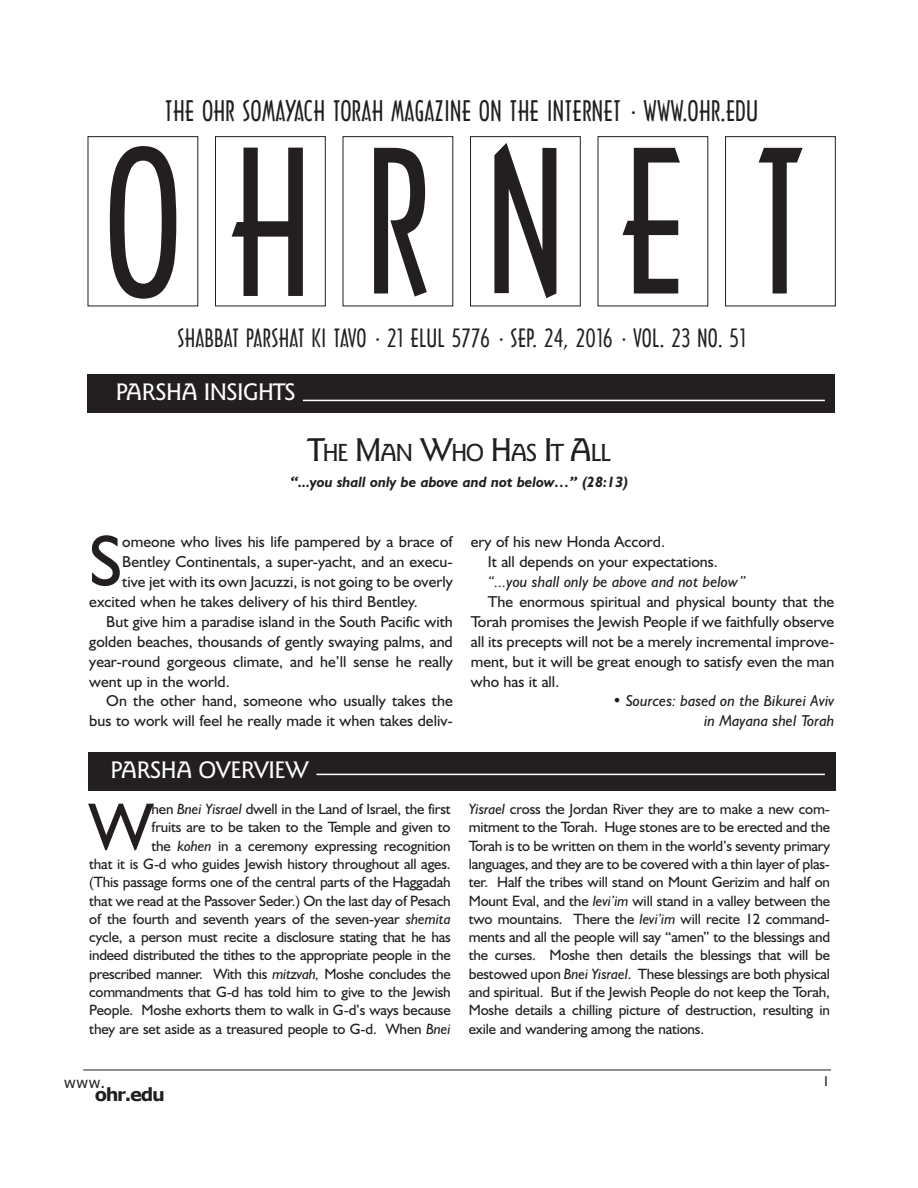
<style>
.page{position:relative;width:918px;height:1188px;background:#fff}
.page>*{position:absolute;margin:0;border:0;box-sizing:border-box;transform-origin:0 0}
.t1{font:189px "Architecture Plain";color:#231f20}
.t2{font:71.7px "Humanist 521 BT";color:#231f20}
.t3{font:67.65px "Humanist 521 BT";color:#231f20}
.t4{font:27px "Architecture Plain";letter-spacing:.015em;color:#231f20}
.t5{font:500 24.75px "Goudy Sans IT Cby BT";letter-spacing:-.07em;color:#231f20}
.t6{font:24px "Architecture Plain";letter-spacing:.015em;color:#231f20}
.t7{font:500 24px "Goudy Sans IT Cby BT";letter-spacing:-.025em;color:#fff}
.t8{font:700 18px "Verdana";letter-spacing:-.07em;color:#231f20}
.t9{font:15.9px/20px "Humanist 521 BT";color:#231f20}
.t10{font:italic 15.9px/20px "Humanist 521 BT";color:#231f20;text-align:right}
.t11{font:15px/18.3px "Humanist 521 BT";letter-spacing:-.01em;color:#231f20;text-align:right}
.t12{font:italic 700 15px "Humanist 521 BT";color:#231f20}
.t13{font:15px "Verdana";color:#231f20}
.t14{font:14.25px "Humanist 521 BT";color:#231f20}
.s1{font-size:192px}
.s2{font-size:33px}
.s3{font-style:normal}
.s4{font-style:italic}
</style>
<div class="page">
<div style="left:215px;top:136px;width:111px;height:170px;border:1px solid #231f20"></div>
<div style="left:470px;top:136px;width:111px;height:170px;border:1px solid #231f20"></div>
<div style="left:725px;top:136px;width:111px;height:170px;border:1px solid #231f20"></div>
<hr style="left:83px;top:1070px;width:748px;height:1px;background:#231f20">
<div style="left:87px;top:374px;width:748px;height:39px;background:#231f20"></div>
<hr style="left:303px;top:400px;width:522px;height:1px;background:#fff">
<div style="left:88px;top:753px;width:748px;height:38px;background:#231f20"></div>
<hr style="left:316px;top:774px;width:509px;height:1px;background:#fff">
<h3 class="t4" style="left:165px;top:96px;width:595px">THE OHR SOMAYACH TORAH MAGAZINE ON THE INTERNET • WWW.OHR.EDU</h3>
<h1 class="t1" style="left:103px;top:118px;width:706px"><span class="s1">OH</span>RNET</h1>
<h3 class="t6" style="left:178px;top:324px;width:570px">SHABBAT PARSHAT KI TAVO • 21 ELUL 5776 • SEP. 24, 2016 • VOL. 23 NO. 51</h3>
<h3 class="t7" style="left:116px;top:377px;width:182px">PARSHA INSIGHTS</h3>
<h3 class="t5" style="left:308px;top:438px;width:305px"><span class="s2">T</span>HE <span class="s2">M</span>AN <span class="s2">W</span>HO <span class="s2">H</span>AS <span class="s2">I</span>T <span class="s2">A</span>LL</h3>
<p class="t12" style="left:290px;top:473px;width:340px">“...you shall only be above and not below…” (28:13)</p>
<h2 class="t2" style="left:89px;top:518px;width:35px">S</h2>
<p class="t9" style="left:122px;top:532px;width:332px">omeone who lives his life pampered by a brace of</p>
<p class="t9" style="left:122px;top:551px;width:332px">Bentley Continentals, a super-yacht, and an execu-</p>
<p class="t9" style="left:122px;top:571px;width:332px">tive jet with its own Jacuzzi, is not going to be overly</p>
<p class="t9" style="left:89px;top:591px;width:330px">excited when he takes delivery of his third Bentley.</p>
<p class="t9" style="left:106px;top:611px;width:348px">But give him a paradise island in the South Pacific with</p>
<p class="t9" style="left:89px;top:631px;width:365px">golden beaches, thousands of gently swaying palms, and</p>
<p class="t9" style="left:89px;top:651px;width:365px">year-round gorgeous climate, and he’ll sense he really</p>
<p class="t9" style="left:89px;top:671px;width:142px">went up in the world.</p>
<p class="t9" style="left:106px;top:691px;width:348px">On the other hand, someone who usually takes the</p>
<p class="t9" style="left:89px;top:711px;width:365px">bus to work will feel he really made it when takes deliv-</p>
<p class="t9" style="left:488px;top:532px;width:231px;text-indent:-17px">ery of his new Honda Accord.<br>It all depends on your expectations.</p>
<p class="t10" style="left:488px;top:571px;width:259px">“...you shall only be above and not below”</p>
<p class="t9" style="left:471px;top:591px;width:365px;text-align:justify;text-indent:17px">The enormous spiritual and physical bounty that the Torah promises the Jewish People if we faithfully observe all its precepts will not be a merely incremental improve&shy;ment, but it will be great enough to satisfy even the man who has it all.</p>
<p class="t10" style="left:612px;top:691px;width:224px"><span class="s3">•</span> Sources: based on the Bikurei Aviv in Mayana shel Torah</p>
<h3 class="t7" style="left:111px;top:756px;width:200px">PARSHA OVERVIEW</h3>
<h3 class="t3" style="left:89px;top:787px;width:65px">W</h3>
<p class="t11" style="left:89px;top:800px;width:363px">hen <span class="s4">Bnei Yisrael</span> dwell in the Land of Israel, the first<br>fruits are to be taken to the Temple and given to<br>the <span class="s4">kohen</span> in a ceremony expressing recognition<br>that it is G-d who guides Jewish history throughout all ages. (This passage forms one of the central parts of the Haggadah that we read at the Passover Seder.) On the last day of Pesach of the fourth and seventh years of the seven-year <span class="s4">shemita </span>cycle, a person must recite a disclosure stating that he has indeed distributed the tithes to the appropriate people in the prescribed manner. With this <span class="s4">mitzvah,</span> Moshe concludes the commandments that G-d has told him to give to the Jewish People. Moshe exhorts them to walk in G-d’s ways because they are set aside as a treasured people to G-d. When <span class="s4">Bnei</span></p>
<p class="t11" style="left:469px;top:800px;width:363px;text-align:justify"><span class="s4">Yisrael</span> cross the Jordan River they are to make a new com&shy;mitment to the Torah. Huge stones are to be erected and the Torah is to be written on them in the world’s seventy primary languages, and they are to be covered with a thin layer of plas&shy;ter. Half the tribes will stand on Mount Gerizim and half on Mount Eval, and the <span class="s4">levi’im</span> will stand in a valley between the two mountains. There the <span class="s4">levi’im</span> will recite 12 command&shy;ments and all the people will say “amen” to the blessings and the curses. Moshe then details the blessings that will be bestowed upon <span class="s4">Bnei Yisrael</span>. These blessings are both physical and spiritual. But if the Jewish People do not keep the Torah, Moshe details a chilling picture of destruction, resulting in exile and wandering among the nations.</p>
<p class="t13" style="left:64px;top:1073px;width:43px">www.</p>
<p class="t8" style="left:95px;top:1083px;width:72px">ohr.edu</p>
<p class="t14" style="left:822px;top:1072px;width:9px">1</p>
</div>
